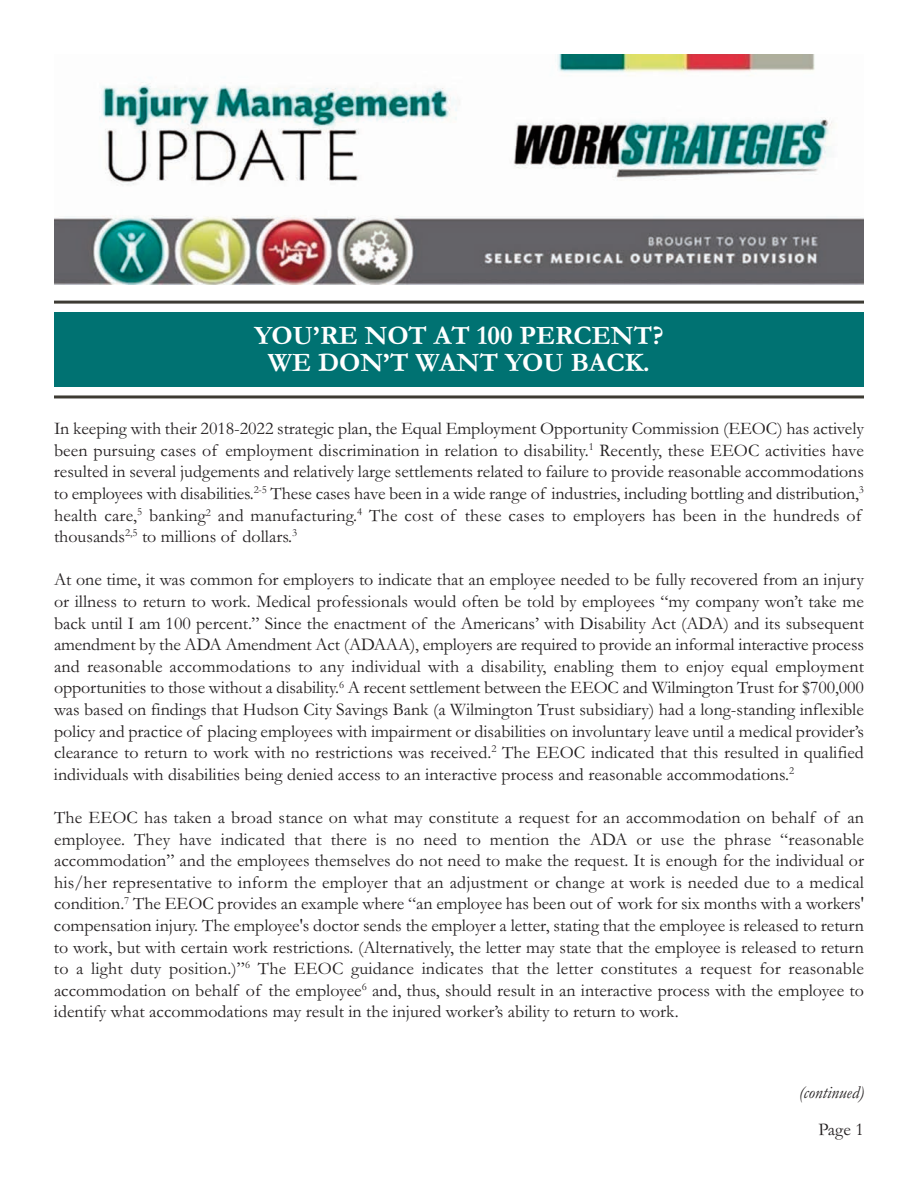
<style>
.page{position:relative;width:918px;height:1188px;background:#fff}
.page>*{position:absolute;margin:0;border:0;box-sizing:border-box;transform-origin:0 0}
.t1{font:700 27px/27px "Garamond";color:#fff;text-align:center}
.t2{font:18px/21.6px "Garamond";color:#231f20;text-align:justify}
.t3{font:italic 18px "Garamond";color:#231f20}
</style>
<div class="page">
<img style="left:54px;top:55px;width:810px;height:229px">
<div style="left:54px;top:313px;width:810px;height:74px;background:#007272"></div>
<hr style="left:54px;top:301px;width:810px;height:3px;background:#3d3b33">
<hr style="left:54px;top:395px;width:810px;height:3px;background:#3d3b33">
<h1 class="t1" style="left:254px;top:321px;width:411px">YOU’RE NOT AT 100 PERCENT?<br>WE DON’T WANT YOU BACK.</h1>
<p class="t2" style="left:54px;top:417px;width:812px;text-align:left">In keeping with their 2018-2022 strategic plan, the Equal Employment Opportunity Commission (EEOC) has actively been pursuing cases of employment discrimination in relation to disability.<sup>1</sup> Recently, these EEOC activities have resulted in several judgements and relatively large settlements related to failure to provide reasonable accommodations to employees with disabilities.<sup>2-5</sup> These cases have been in a wide range of industries, including bottling and distribution,<sup>3 </sup>health care,<sup>5</sup> banking<sup>2</sup> and manufacturing.<sup>4</sup> The cost of these cases to employers has been in the hundreds of thousands<sup>2,5</sup> to millions of dollars.<sup>3</sup></p>
<p class="t2" style="left:54px;top:568px;width:812px">At one time, it was common for employers to indicate that an employee needed to be fully recovered from an injury or illness to return to work. Medical professionals would often be told by employees “my company won’t take me back until I am 100 percent.” Since the enactment of the Americans’ with Disability Act (ADA) and its subsequent amendment by the ADA Amendment Act (ADAAA), employers are required to provide an informal interactive process and reasonable accommodations to any individual with a disability, enabling them to enjoy equal employment opportunities to those without a disability.<sup>6</sup> A recent settlement between the EEOC and Wilmington Trust for $700,000 was based on findings that Hudson City Savings Bank (a Wilmington Trust subsidiary) had a long-standing inflexible policy and practice of placing employees with impairment or disabilities on involuntary leave until a medical provider’s clearance to return to work with no restrictions was received.<sup>2</sup> The EEOC indicated that this resulted in qualified individuals with disabilities being denied access to an interactive process and reasonable accommodations.<sup>2</sup></p>
<p class="t2" style="left:54px;top:806px;width:812px">The EEOC has taken a broad stance on what may constitute a request for an accommodation on behalf of an employee. They have indicated that there is no need to mention the ADA or use the phrase “reasonable accommodation” and the employees themselves do not need to make the request. It is enough for the individual or his/her representative to inform the employer that an adjustment or change at work is needed due to a medical condition.<sup>7</sup> The EEOC provides an example where “an employee has been out of work for six months with a workers' compensation injury. The employee's doctor sends the employer a letter, stating that the employee is released to return to work, but with certain work restrictions. (Alternatively, the letter may state that the employee is released to return to a light duty position.)”<sup>6</sup> The EEOC guidance indicates that the letter constitutes a request for reasonable accommodation on behalf of the employee<sup>6</sup> and, thus, should result in an interactive process with the employee to identify what accommodations may result in the injured worker’s ability to return to work.</p>
<p class="t3" style="left:799px;top:1081px;width:67px">(continued)</p>
<p class="t2" style="left:818px;top:1118px;width:47px">Page 1</p>
</div>
